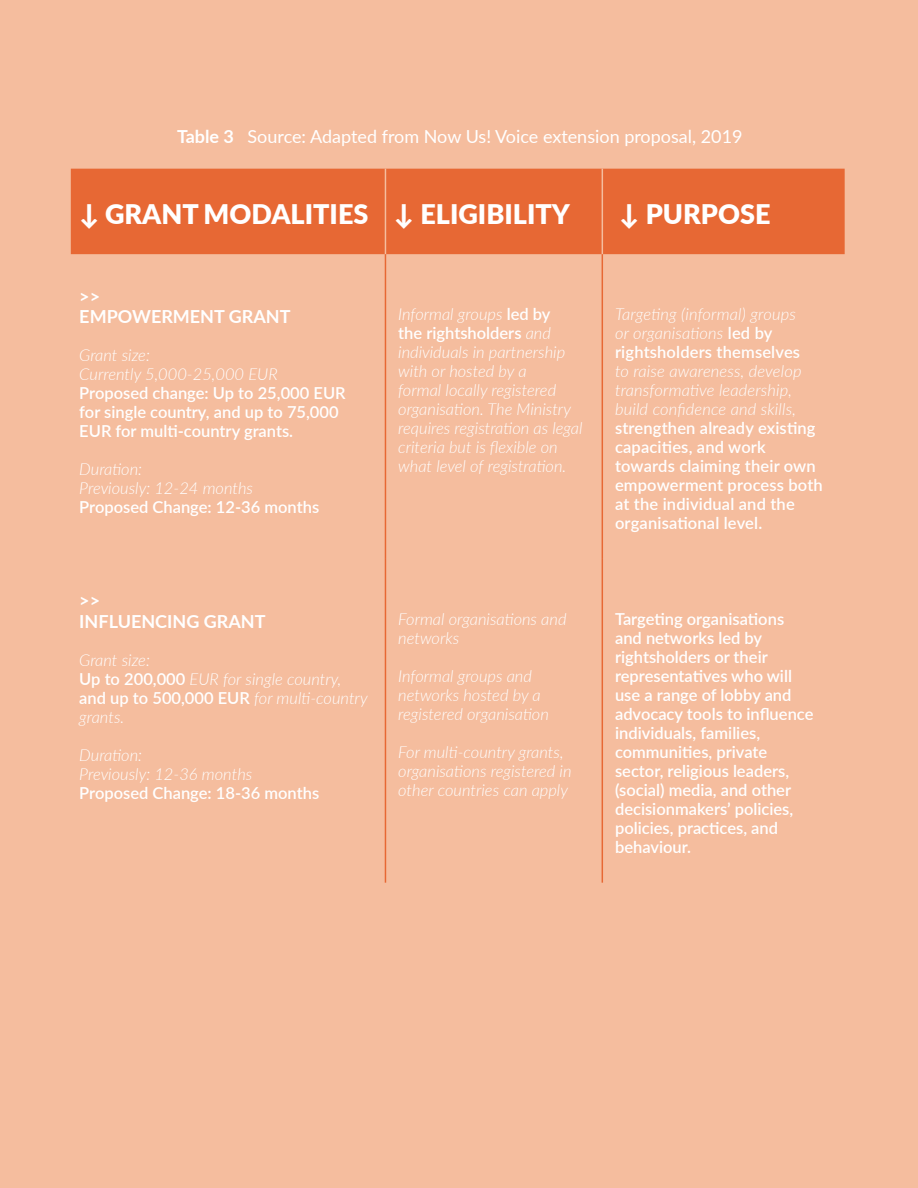
<style>
.page{position:relative;width:918px;height:1188px;background:#f5bd9e}
.page>*{position:absolute;margin:0;border:0;box-sizing:border-box;transform-origin:0 0}
.t1{font:900 27px "Lato";color:#fff}
.t2{font:18px "Lato";color:#fff}
.t3{font:700 18px/20.7px "Lato";color:#fff}
.t4{font:italic 300 16.5px/19px "Lato";color:#fff}
.t5{font:600 16.5px/18.9px "Lato";color:#fff}
.s1{font-weight:700}
.s2{font-weight:600;font-style:normal}
</style>
<div class="page">
<div style="left:71px;top:169px;width:774px;height:85px;background:#e76834"></div>
<hr style="left:385px;top:169px;width:1px;height:85px;background:#f5bd9e">
<hr style="left:602px;top:169px;width:1px;height:85px;background:#f5bd9e">
<hr style="left:385px;top:254px;width:1px;height:305px;background:#e76834">
<hr style="left:602px;top:254px;width:1px;height:305px;background:#e76834">
<hr style="left:385px;top:559px;width:1px;height:324px;background:#e76834">
<hr style="left:602px;top:559px;width:1px;height:324px;background:#e76834">
<div style="left:75px;top:190px;width:298px;height:47px;background:#e76834"></div>
<div style="left:390px;top:190px;width:183px;height:47px;background:#e76834"></div>
<div style="left:615px;top:190px;width:160px;height:47px;background:#e76834"></div>
<p class="t2" style="left:177px;top:123px;width:567px"><span class="s1">TABLE 3</span> Source: Adapted from Now Us! Voice extension proposal, 2019</p>
<h1 class="t1" style="left:79px;top:194px;width:492px">↓ GRANT MODALITI ES ↓ ELIGI BILITY</h1>
<h1 class="t1" style="left:619px;top:194px;width:153px">↓ PURPOSE</h1>
<p class="t3" style="left:79px;top:285px;width:22px">&gt;&gt;<br>EMP</p>
<p class="t3" style="left:118px;top:306px;width:174px">OWERM ENT GRANT</p>
<p class="t4" style="left:79px;top:345px;width:200px">Grant size:<br>Currently 5,000-25,000 EUR</p>
<p class="t5" style="left:79px;top:383px;width:268px">Proposed change: Up to 25,000 EUR for single country, and up to 75,000<br>EUR for multi-country grants.</p>
<p class="t4" style="left:79px;top:459px;width:175px">Duration:<br>Previously: 12-24 months</p>
<p class="t5" style="left:79px;top:497px;width:241px">Proposed Change: 12-36 months</p>
<p class="t3" style="left:79px;top:590px;width:188px">&gt;&gt;<br>I NFLUENCING GRANT</p>
<p class="t4" style="left:79px;top:650px;width:290px">Grant size:<br><span class="s2">Up to 200,000</span> EUR for single country, <span class="s2">and up to 500,000 EUR</span> for multi-country grants.</p>
<p class="t4" style="left:79px;top:745px;width:175px">Duration:<br>Previously: 12-36 months</p>
<p class="t5" style="left:79px;top:783px;width:241px">Proposed Change: 18-36 months</p>
<p class="t4" style="left:398px;top:304px;width:186px">Informal groups <span class="s2">led by<br>the rightsholders</span> and individuals in partnership with or hosted by a<br>formal locally registered organisation. The Ministry requires registration as legal criteria but is flexible on what level of registration.</p>
<p class="t4" style="left:615px;top:304px;width:187px">Targeting (informal) groups or organisations <span class="s2">led by rightsholders themselves</span></p>
<p class="t4" style="left:615px;top:361px;width:188px">to raise awareness, develop transformative leadership, build confidence and skills,</p>
<p class="t5" style="left:615px;top:418px;width:209px">strengthen already existing capacities, and work towards claiming their own empowerment process both at the individual and the organisational level.</p>
<p class="t4" style="left:398px;top:609px;width:170px">Formal organisations and networks</p>
<p class="t4" style="left:398px;top:666px;width:152px">Informal groups and networks hosted by a registered organisation</p>
<p class="t4" style="left:398px;top:742px;width:175px">For multi-country grants, organisations registered in other countries can apply</p>
<p class="t5" style="left:615px;top:609px;width:200px">Targeting organisations and networks led by rightsholders or their representatives who will use a range of lobby and advocacy tools to influence individuals, families, communities, private sector, religious leaders, (social) media, and other decisionmakers’ policies, policies, practices, and behaviour.</p>
</div>
